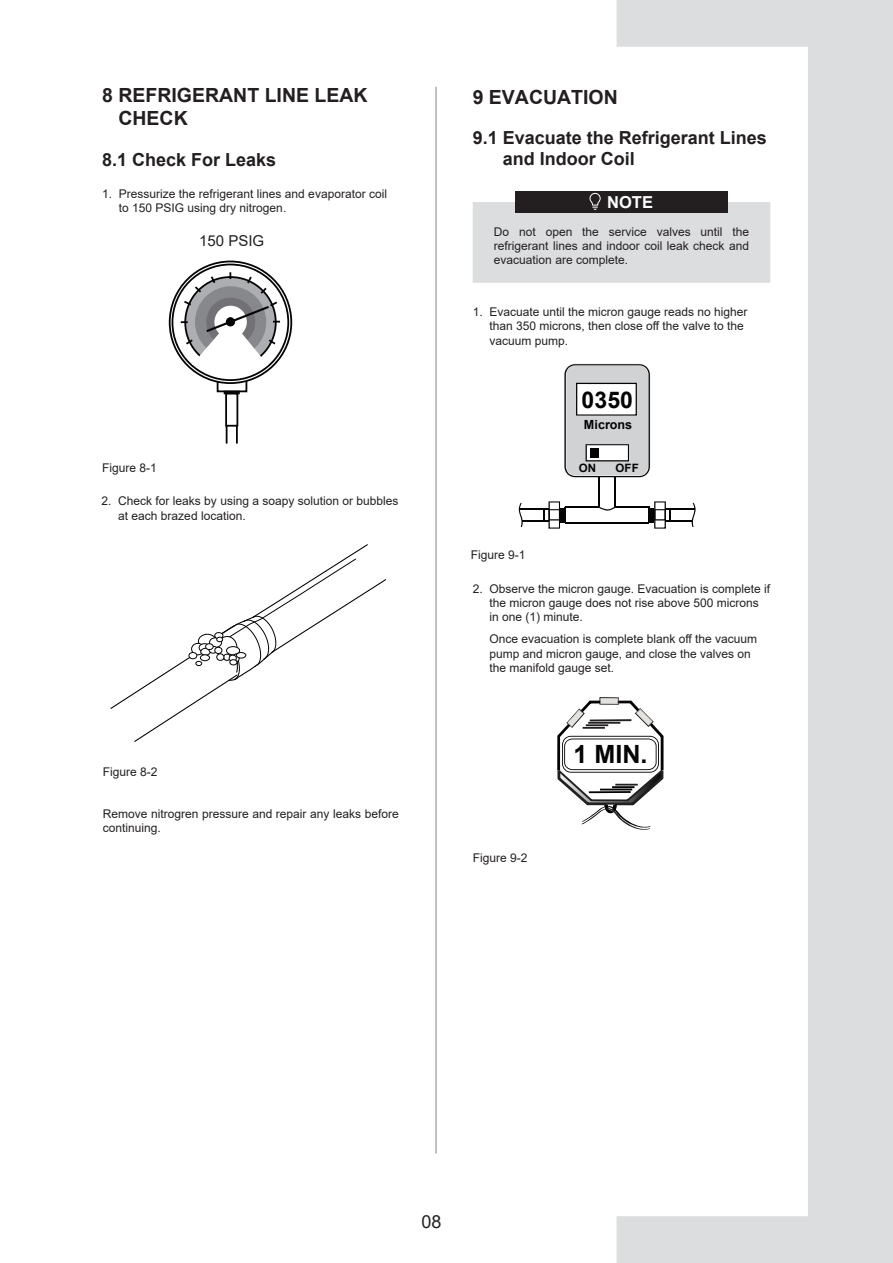
<style>
.page{position:relative;width:893px;height:1263px;background:#fff}
.page>*{position:absolute;margin:0;border:0;box-sizing:border-box;transform-origin:0 0}
.t1{font:700 25.2px "Arial";color:#040404}
.t2{font:700 23.1px "Arial";color:#040404}
.t3{font:700 19.5px/23.4px "Arial";color:#231f20}
.t4{font:700 18px/21.6px "Arial";color:#231f20}
.t5{font:18px "Arial";color:#231f20}
.t6{font:700 16.5px "Arial";color:#fff}
.t7{font:15px "Arial";color:#231f20}
.t8{font:700 12.6px "Arial";color:#040404}
.t9{font:12px/14.4px "Arial";color:#231f20}
.t10{font:700 11.55px "Arial";color:#040404}
</style>
<div class="page">
<svg style="left:617px;top:0;width:276px;height:1263px"></svg>
<hr style="left:436px;top:87px;width:1px;height:1066px;background:#808285">
<div style="left:217px;top:379px;width:30px;height:13px;border:2px solid #040404"></div>
<div style="left:224px;top:391px;width:16px;height:3px;border:2px solid #040404"></div>
<div style="left:225px;top:393px;width:13px;height:34px;border:2px solid #040404"></div>
<svg style="left:226px;top:426px;width:2px;height:17px"></svg>
<svg style="left:236px;top:426px;width:2px;height:17px"></svg>
<svg style="left:170px;top:261px;width:121px;height:122px"></svg>
<div style="left:169px;top:261px;width:123px;height:123px;border:2px solid #040404;border-radius:50%"></div>
<div style="left:172px;top:264px;width:117px;height:117px;border:2px solid #040404;border-radius:50%"></div>
<div style="left:211px;top:357px;width:39px;height:14px;background:#fff"></div>
<svg style="left:181px;top:272px;width:99px;height:95px"></svg>
<svg style="left:110px;top:544px;width:277px;height:198px"></svg>
<hr style="left:566px;top:507px;width:33px;height:1px;background:#040404">
<hr style="left:566px;top:522px;width:83px;height:1px;background:#040404">
<hr style="left:615px;top:507px;width:34px;height:1px;background:#040404">
<hr style="left:615px;top:476px;width:1px;height:31px;background:#040404">
<hr style="left:599px;top:476px;width:1px;height:31px;background:#040404">
<svg style="left:599px;top:507px;width:16px;height:4px"></svg>
<svg style="left:649px;top:501px;width:47px;height:28px"></svg>
<svg style="left:519px;top:501px;width:47px;height:28px"></svg>
<svg style="left:564px;top:364px;width:86px;height:114px"></svg>
<div style="left:590px;top:448px;width:8px;height:9px;background:#040404"></div>
<svg style="left:557px;top:697px;width:106px;height:133px"></svg>
<div style="left:515px;top:191px;width:213px;height:21px;background:#231f20"></div>
<svg style="left:473px;top:193px;width:297px;height:90px"></svg>
<h3 class="t3" style="left:118px;top:83px;width:251px;text-indent:-16px">8 REFRIGERANT LINE LEAK<br>CHECK</h3>
<h3 class="t4" style="left:102px;top:149px;width:176px">8.1 Check For Leaks</h3>
<p class="t9" style="left:119px;top:186px;width:270px;text-indent:-17px">1. Pressurize the refrigerant lines and evaporator coil to 150 PSIG using dry nitrogen.</p>
<p class="t7" style="left:199px;top:230px;width:67px">150 PSIG</p>
<p class="t9" style="left:102px;top:461px;width:56px">Figure 8-1</p>
<p class="t9" style="left:118px;top:494px;width:282px;text-indent:-17px">2. Check for leaks by using a soapy solution or bubbles at each brazed location.</p>
<p class="t9" style="left:103px;top:765px;width:56px">Figure 8-2</p>
<p class="t9" style="left:103px;top:806px;width:298px">Remove nitrogren pressure and repair any leaks before continuing.</p>
<h3 class="t3" style="left:473px;top:86px;width:147px">9 EVACUATION</h3>
<h3 class="t4" style="left:503px;top:127px;width:266px;text-indent:-30px">9.1 Evacuate the Refrigerant Lines and Indoor Coil</h3>
<h3 class="t6" style="left:607px;top:191px;width:47px">NOTE</h3>
<p class="t9" style="left:494px;top:224px;width:257px;text-align:justify">Do not open the service valves until the refrigerant lines and indoor coil leak check and evacuation are complete.</p>
<p class="t9" style="left:489px;top:305px;width:260px;text-indent:-17px">1. Evacuate until the micron gauge reads no higher than 350 microns, then close off the valve to the vacuum pump.</p>
<p class="t9" style="left:471px;top:548px;width:56px">Figure 9-1</p>
<h2 class="t2" style="left:582px;top:384px;width:53px">0350</h2>
<p class="t8" style="left:584px;top:415px;width:50px">Microns</p>
<p class="t10" style="left:579px;top:459px;width:19px">ON</p>
<p class="t10" style="left:616px;top:460px;width:25px">OFF</p>
<p class="t9" style="left:489px;top:581px;width:282px;text-indent:-17px">2. Observe the micron gauge. Evacuation is complete if the micron gauge does not rise above 500 microns in one (1) minute.</p>
<p class="t9" style="left:489px;top:632px;width:269px">Once evacuation is complete blank off the vacuum pump and micron gauge, and close the valves on the manifold gauge set.</p>
<p class="t9" style="left:473px;top:850px;width:56px">Figure 9-2</p>
<h1 class="t1" style="left:574px;top:736px;width:75px">1 MIN.</h1>
<h3 class="t5" style="left:422px;top:1209px;width:22px">08</h3>
</div>
